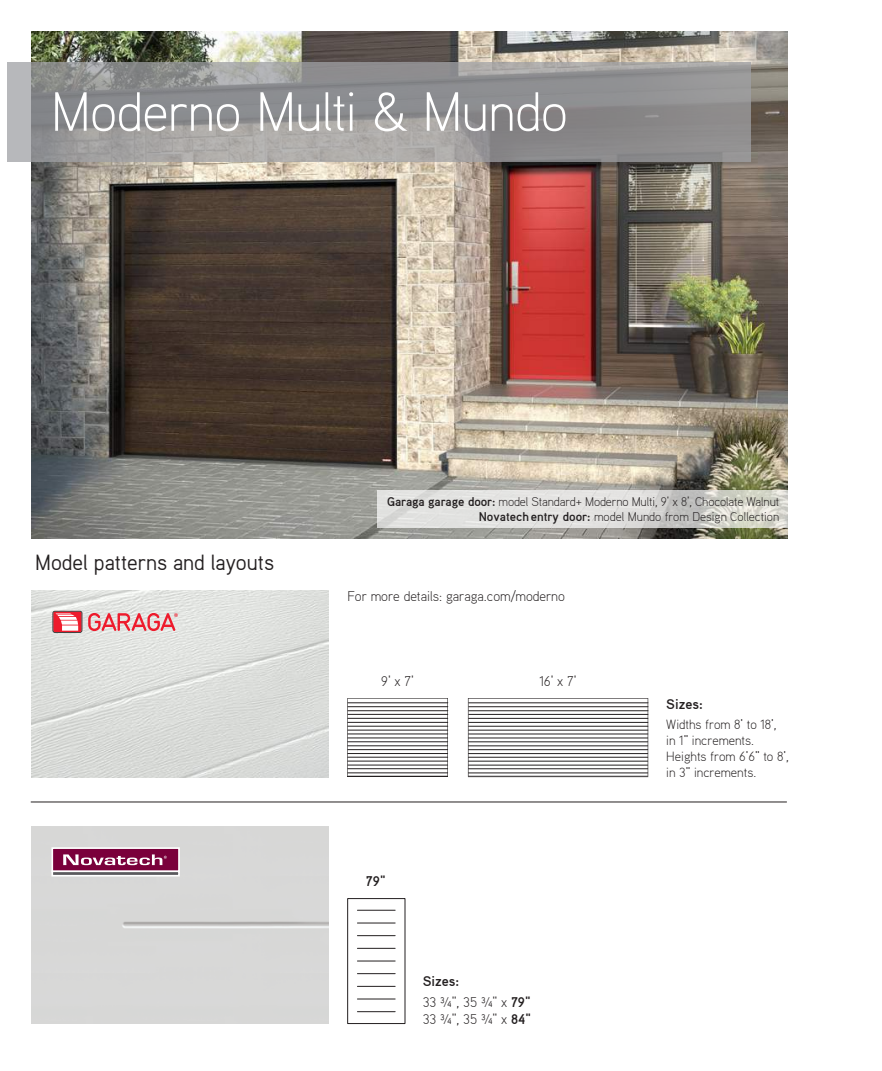
<style>
.page{position:relative;width:882px;height:1071px;background:#fff}
.page>*{position:absolute;margin:0;border:0;box-sizing:border-box;transform-origin:0 0}
.t1{font:300 55.12px "Aaux";letter-spacing:-.01em;color:#fff}
.t2{font:21.88px "Aaux";color:#231f20}
.t3{font:300 14px/20.8px "Aaux";color:#231f20}
.t4{font:700 14px "Aaux";color:#231f20}
.t5{font:300 13.3px/16.1px "Aaux";color:#231f20}
.t6{font:300 12.6px/15.4px "Aaux";letter-spacing:-.01em;color:#231f20;text-align:right}
.s1{font-weight:700}
</style>
<div class="page">
<img style="left:32px;top:32px;width:756px;height:506px">
<svg style="left:377px;top:490px;width:411px;height:38px;background:#dcdbd8"></svg>
<svg style="left:7px;top:62px;width:744px;height:99px;background:#959495"></svg>
<hr style="left:31px;top:802px;width:756px;height:1px;background:#231f20">
<svg style="left:51px;top:846px;width:130px;height:31px"></svg>
<img style="left:31px;top:591px;width:297px;height:186px">
<svg style="left:88px;top:613px;width:90px;height:18px;background:#e7969b"></svg>
<svg style="left:52px;top:611px;width:30px;height:22px"></svg>
<svg style="left:347px;top:698px;width:101px;height:78px"></svg>
<hr style="left:348px;top:773px;width:100px;height:1px;background:#231f20">
<hr style="left:348px;top:768px;width:100px;height:1px;background:#231f20">
<hr style="left:348px;top:765px;width:100px;height:1px;background:#231f20">
<hr style="left:348px;top:761px;width:100px;height:1px;background:#231f20">
<hr style="left:348px;top:757px;width:100px;height:1px;background:#231f20">
<hr style="left:348px;top:753px;width:100px;height:1px;background:#231f20">
<hr style="left:348px;top:749px;width:100px;height:1px;background:#231f20">
<hr style="left:348px;top:746px;width:100px;height:1px;background:#231f20">
<hr style="left:348px;top:741px;width:100px;height:1px;background:#231f20">
<hr style="left:348px;top:738px;width:100px;height:1px;background:#231f20">
<hr style="left:348px;top:734px;width:100px;height:1px;background:#231f20">
<hr style="left:348px;top:730px;width:100px;height:1px;background:#231f20">
<hr style="left:348px;top:726px;width:100px;height:1px;background:#231f20">
<hr style="left:348px;top:722px;width:100px;height:1px;background:#231f20">
<hr style="left:348px;top:718px;width:100px;height:1px;background:#231f20">
<hr style="left:348px;top:714px;width:100px;height:1px;background:#231f20">
<hr style="left:348px;top:710px;width:100px;height:1px;background:#231f20">
<hr style="left:348px;top:706px;width:100px;height:1px;background:#231f20">
<hr style="left:348px;top:703px;width:100px;height:1px;background:#231f20">
<hr style="left:347px;top:776px;width:101px;height:1px;background:#231f20">
<hr style="left:468px;top:776px;width:180px;height:1px;background:#231f20">
<svg style="left:468px;top:698px;width:180px;height:78px"></svg>
<svg style="left:347px;top:898px;width:58px;height:126px"></svg>
<h1 class="t1" style="left:51px;top:77px;width:518px">Moderno Multi &amp; Mundo</h1>
<h2 class="t2" style="left:35px;top:549px;width:240px">Model patterns and layouts</h2>
<p class="t6" style="left:387px;top:493px;width:394px"><span class="s1">Garaga garage door:</span> model Standard+ Moderno Multi, 9’ x 8’, Chocolate Walnut<br><span class="s1">Novatechentry door:</span> model Mundo from Design Collection</p>
<p class="t3" style="left:347px;top:586px;width:219px">For more details: garaga.com/moderno</p>
<p class="t3" style="left:381px;top:670px;width:34px">9’ x 7’</p>
<p class="t3" style="left:539px;top:670px;width:39px">16’ x 7’</p>
<p class="t4" style="left:366px;top:872px;width:21px">79”</p>
<p class="t3" style="left:423px;top:971px;width:109px"><span class="s1">Sizes:<br></span>33 ¾”, 35 ¾” x <span class="s1">79”</span></p>
<p class="t3" style="left:423px;top:1008px;width:110px">33 ¾”, 35 ¾” x <span class="s1">84”</span></p>
<p class="t4" style="left:666px;top:695px;width:38px">Sizes:</p>
<p class="t5" style="left:666px;top:716px;width:124px">Widths from 8’ to 18’, in 1” increments.<br>Heights from 6’6” to 8’, in 3” increments.</p>
</div>
